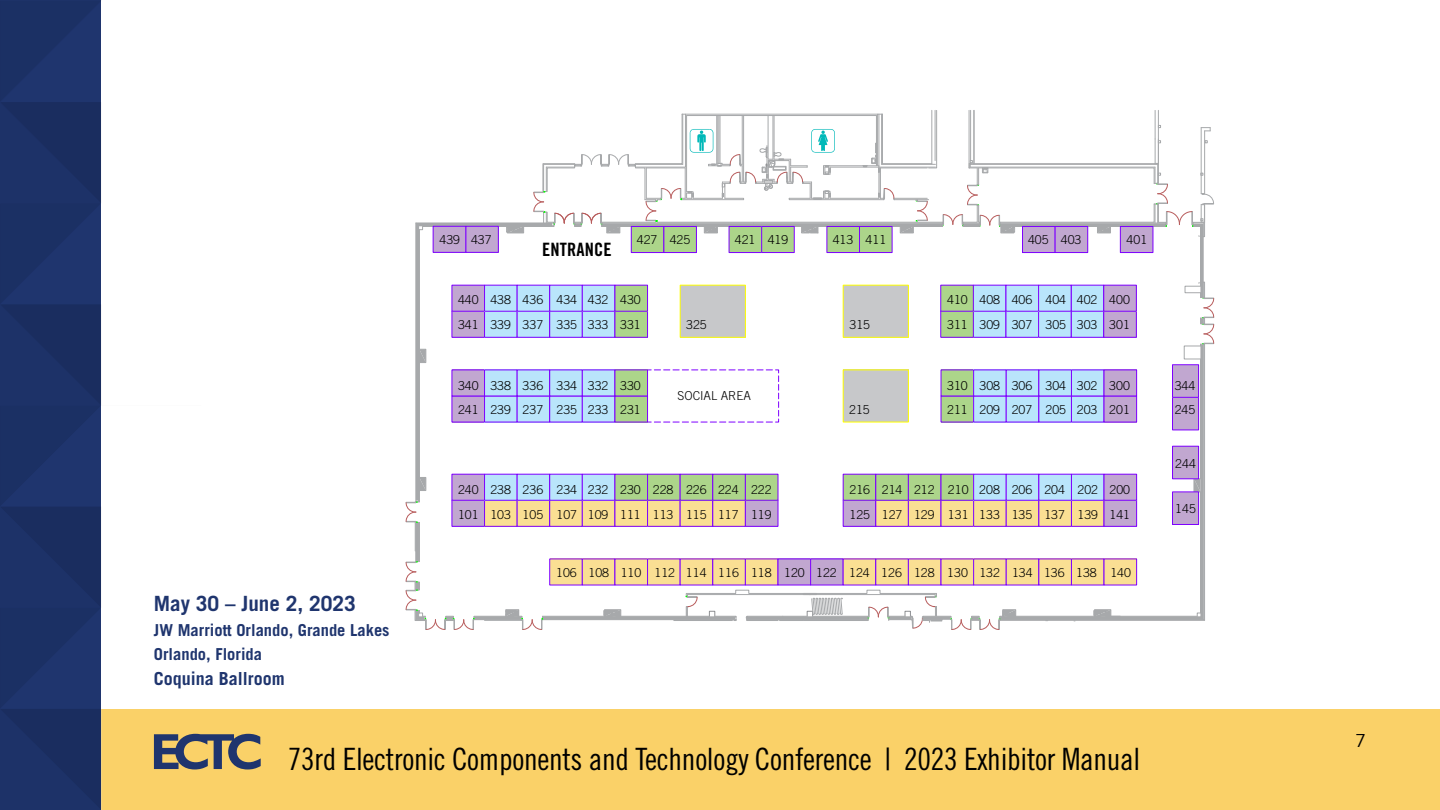
<style>
.page{position:relative;width:1440px;height:810px;background:#fff}
.page>*{position:absolute;margin:0;border:0;box-sizing:border-box;transform-origin:0 0}
.t1{font:30.75px "Trade Gothic LT Std Cn 18";letter-spacing:-.01em;color:#000}
.t2{font:700 21px "Trade Gothic LT Std";color:#1f356e}
.t3{font:18.45px "Trade Gothic LT Std Bd Cn 20";letter-spacing:.01em;color:#000}
.t4{font:700 18px "Trade Gothic LT Std";color:#1f356e}
.t5{font:18px "Trade Gothic LT Std";color:#000}
.t6{font:700 16.5px/24.8px "Trade Gothic LT Std";color:#1f356e}
.t7{font:300 12.3px/24.6px "Trade Gothic LT Std";color:#000}
</style>
<div class="page">
<div style="left:101px;top:709px;width:1339px;height:101px;background:#fad168"></div>
<svg style="left:101px;top:709px;width:160px;height:101px"></svg>
<div style="left:0;top:0;width:101px;height:810px;background:#1c3167"></div>
<svg style="left:405px;top:110px;width:809px;height:520px"></svg>
<p class="t7" style="left:439px;top:227px;width:22px">439</p>
<p class="t7" style="left:471px;top:227px;width:22px">437</p>
<p class="t7" style="left:637px;top:227px;width:55px">427 425</p>
<p class="t7" style="left:735px;top:227px;width:55px">421 419</p>
<p class="t7" style="left:833px;top:227px;width:55px">413 411</p>
<p class="t7" style="left:1028px;top:227px;width:55px">405 403</p>
<p class="t7" style="left:1126px;top:227px;width:22px">401</p>
<h3 class="t3" style="left:542px;top:238px;width:71px">ENTRANCE</h3>
<p class="t7" style="left:458px;top:287px;width:184px">440 438 436 434 432 430<br>341 339 337 335 333 331</p>
<p class="t7" style="left:686px;top:312px;width:22px">325</p>
<p class="t7" style="left:849px;top:312px;width:22px">315</p>
<p class="t7" style="left:947px;top:287px;width:184px">410 408 406 404 402 400<br>311 309 307 305 303 301</p>
<p class="t7" style="left:458px;top:373px;width:184px">340 338 336 334 332 330</p>
<p class="t7" style="left:677px;top:383px;width:75px">SOCIAL AREA</p>
<p class="t7" style="left:947px;top:373px;width:184px">310 308 306 304 302 300</p>
<p class="t7" style="left:1174px;top:373px;width:22px">344</p>
<p class="t7" style="left:458px;top:397px;width:184px">241 239 237 235 233 231</p>
<p class="t7" style="left:849px;top:397px;width:22px">215</p>
<p class="t7" style="left:947px;top:397px;width:184px">211 209 207 205 203 201</p>
<p class="t7" style="left:1174px;top:397px;width:22px">245</p>
<p class="t7" style="left:458px;top:477px;width:315px">240 238 236 234 232 230 228 226 224 222<br>101 103 105 107 109 111 113 115 117 119</p>
<p class="t7" style="left:849px;top:477px;width:282px">216 214 212 210 208 206 204 202 200<br>125 127 129 131 133 135 137 139 141</p>
<h2 class="t2" style="left:154px;top:590px;width:203px">May 30 – June 2, 2023</h2>
<h3 class="t6" style="left:154px;top:617px;width:237px">JW Marriott Orlando, Grande Lakes<br>Orlando, Florida</h3>
<h3 class="t4" style="left:154px;top:668px;width:133px">Coquina Ballroom</h3>
<p class="t7" style="left:556px;top:560px;width:576px">106 108 110 112 114 116 118 120 122 124 126 128 130 132 134 136 138 140</p>
<h1 class="t1" style="left:288px;top:740px;width:854px">73rd Electronic Components and Technology Conference | 2023 Exhibitor Manual</h1>
<p class="t7" style="left:1175px;top:451px;width:22px">244</p>
<p class="t7" style="left:1175px;top:496px;width:22px">145</p>
<h3 class="t5" style="left:1355px;top:730px;width:12px">7</h3>
</div>
